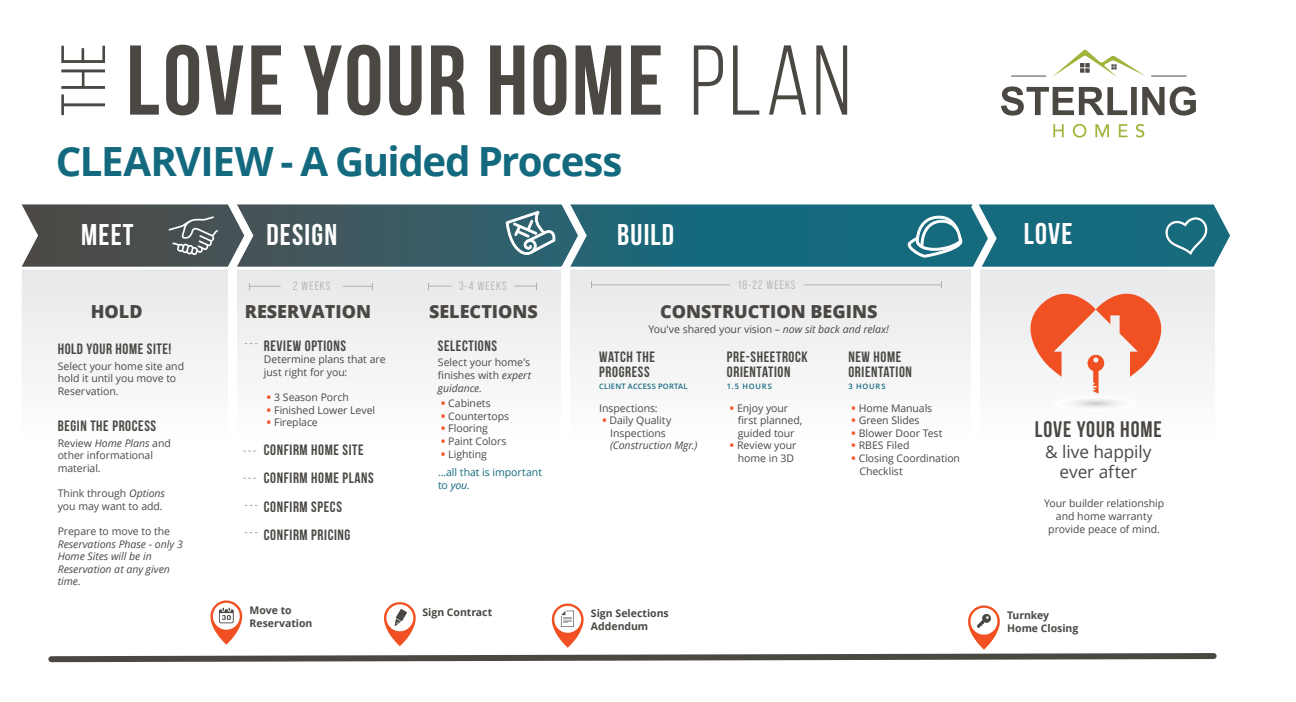
<style>
.page{position:relative;width:1296px;height:702px;background:#fff}
.page>*{position:absolute;margin:0;border:0;box-sizing:border-box;transform-origin:0 0}
.t1{font:700 98.85px "Bebas Neue";letter-spacing:.02em;color:#4b4844}
.t2{font:62.47px "Bebas Neue";color:#4b4844}
.t3{font:700 40.28px "Open Sans";letter-spacing:-.035em;color:#13697e}
.t4{font:700 30px "Bebas Neue";letter-spacing:.04em;color:#fff}
.t5{font:700 22.5px "Bebas Neue";letter-spacing:.04em;color:#4b4844}
.t6{font:800 18px "Open Sans";color:#4b4844}
.t7{font:17.25px/20.7px "Open Sans";letter-spacing:-.01em;color:#4b4844;text-align:center}
.t8{font:700 15px/15px "Bebas Neue";letter-spacing:.04em;color:#4b4844}
.t9{font:12px "Bebas Neue Pro Middle";letter-spacing:.09em;color:#b4aeac}
.t10{font:10.5px/12.6px "Open Sans";letter-spacing:-.005em;color:#4b4844}
.t11{font:italic 10.5px/12.6px "Open Sans";letter-spacing:-.005em;color:#4b4844}
.t12{font:700 10.5px/12.8px "Open Sans";letter-spacing:-.005em;color:#4b4844}
.t13{font:10.5px/18.6px "Open Sans";letter-spacing:-.005em;color:#13697e}
.t14{font:600 7.5px "Open Sans";letter-spacing:.035em;color:#13697e}
.s1{font-weight:400}
.s2{font-style:italic}
.s3{font-style:normal}
.s4{color:#f15122}
.s5{color:#4b4844}
</style>
<div class="page">
<svg style="left:22px;top:270px;width:1193px;height:181px"></svg>
<svg style="left:1001px;top:86px;width:195px;height:30px"></svg>
<svg style="left:1053px;top:124px;width:91px;height:14px"></svg>
<svg style="left:1053px;top:50px;width:92px;height:27px"></svg>
<hr style="left:1012px;top:76px;width:34px;height:1px;background:#4b4844">
<hr style="left:1152px;top:76px;width:34px;height:1px;background:#4b4844">
<svg style="left:22px;top:204px;width:1208px;height:63px;background:#2f6471"></svg>
<svg style="left:1165px;top:217px;width:43px;height:38px;background:#3c8292"></svg>
<svg style="left:506px;top:211px;width:49px;height:44px"></svg>
<svg style="left:908px;top:215px;width:54px;height:42px"></svg>
<svg style="left:169px;top:216px;width:49px;height:39px;background:#6b7375"></svg>
<svg style="left:561px;top:204px;width:26px;height:71px"></svg>
<div style="left:562px;top:267px;width:8px;height:297px;background:#fff"></div>
<svg style="left:971px;top:204px;width:26px;height:74px"></svg>
<div style="left:971px;top:270px;width:9px;height:297px;background:#fff"></div>
<svg style="left:244px;top:343px;width:13px;height:1px"></svg>
<img style="left:1054px;top:396px;width:84px;height:15px">
<svg style="left:1018px;top:280px;width:156px;height:114px"></svg>
<svg style="left:48px;top:600px;width:1169px;height:63px"></svg>
<svg style="left:428px;top:283px;width:24px;height:6px"></svg>
<svg style="left:514px;top:283px;width:23px;height:6px"></svg>
<hr style="left:249px;top:286px;width:32px;height:1px;background:#b4aeac">
<hr style="left:343px;top:286px;width:30px;height:1px;background:#b4aeac">
<hr style="left:592px;top:284px;width:138px;height:1px;background:#b4aeac">
<hr style="left:804px;top:284px;width:138px;height:1px;background:#b4aeac">
<svg style="left:228px;top:204px;width:25px;height:71px"></svg>
<div style="left:228px;top:267px;width:9px;height:297px;background:#fff"></div>
<h2 class="t2" style="left:50px;top:116px;width:74px;rotate:-90deg">the</h2>
<h1 class="t1" style="left:126px;top:26px;width:726px">LOVE YOUR HOME <span class="s1">plan</span></h1>
<h3 class="t3" style="left:56px;top:133px;width:568px">CLEARVIEW - A Guided Process</h3>
<h3 class="t4" style="left:81px;top:218px;width:54px">MEET</h3>
<h3 class="t4" style="left:266px;top:218px;width:72px">DESIGN</h3>
<h3 class="t4" style="left:617px;top:218px;width:59px">BUILD</h3>
<h3 class="t4" style="left:1024px;top:217px;width:50px">LOVE</h3>
<p class="t9" style="left:293px;top:279px;width:39px">2 WEEKS</p>
<p class="t9" style="left:459px;top:279px;width:49px">3-4 WEEKS</p>
<p class="t9" style="left:738px;top:278px;width:59px">18-22 WEEKS</p>
<h3 class="t6" style="left:91px;top:297px;width:53px">HOLD</h3>
<h3 class="t6" style="left:245px;top:297px;width:128px">RESERVATION</h3>
<h3 class="t6" style="left:429px;top:297px;width:110px">SELECTIONS</h3>
<h3 class="t8" style="left:58px;top:341px;width:115px">HOLD YOUR HOME SITE!</h3>
<p class="t10" style="left:58px;top:359px;width:128px">Select your home site and hold it until you move to<br>Reservation.</p>
<h3 class="t8" style="left:58px;top:418px;width:100px">BEGIN THE PROCESS</h3>
<p class="t10" style="left:58px;top:436px;width:115px">Review <span class="s2">Home Plans</span> and other informational material.</p>
<p class="t10" style="left:58px;top:487px;width:109px">Think through <span class="s2">Options </span>you may want to add.</p>
<p class="t11" style="left:58px;top:525px;width:127px"><span class="s3">Prepare to move to the<br></span>Reservations Phase <span class="s3">-</span> only 3<br>Home Sites will be in<br>Reservation at any given time.</p>
<h3 class="t8" style="left:264px;top:338px;width:84px">REVIEW OPTIONS</h3>
<p class="t10" style="left:264px;top:353px;width:123px">Determine plans that are just right for you:</p>
<p class="t10" style="left:267px;top:391px;width:84px"><span class="s4">▪</span> 3 Season Porch</p>
<p class="t10" style="left:267px;top:403px;width:110px"><span class="s4">▪</span> Finished Lower Level</p>
<p class="t10" style="left:267px;top:416px;width:53px"><span class="s4">▪</span> Fireplace</p>
<h3 class="t8" style="left:264px;top:435px;width:112px;line-height:28.5px">CONFIRM HOME SITE<br>CONFIRM HOME PLANS<br>CONFIRM SPECS<br>CONFIRM PRICING</h3>
<h3 class="t8" style="left:438px;top:338px;width:61px">SELECTIONS</h3>
<p class="t10" style="left:438px;top:356px;width:95px;text-align:justify">Select your home’s finishes with <span class="s2">expert guidance.</span></p>
<p class="t10" style="left:441px;top:397px;width:52px"><span class="s4">▪</span> Cabinets</p>
<p class="t10" style="left:441px;top:409px;width:70px"><span class="s4">▪</span> Countertops</p>
<p class="t10" style="left:441px;top:422px;width:49px"><span class="s4">▪</span> Flooring</p>
<p class="t10" style="left:441px;top:435px;width:67px"><span class="s4">▪</span> Paint Colors</p>
<p class="t13" style="left:438px;top:444px;width:106px"><span class="s4">▪</span> <span class="s5">Lighting<br></span>...all that is important</p>
<p class="t13" style="left:438px;top:475px;width:33px">to <span class="s2">you</span>.</p>
<h3 class="t6" style="left:660px;top:297px;width:219px">CONSTRUCTION BEGINS</h3>
<p class="t10" style="left:649px;top:323px;width:242px">You've shared your vision – <span class="s2">now sit back and relax!</span></p>
<h3 class="t8" style="left:599px;top:349px;width:57px">WATCH THE<br>PROGRESS</h3>
<p class="t14" style="left:599px;top:381px;width:90px">CLIENT ACCESS PORTAL</p>
<p class="t10" style="left:599px;top:401px;width:60px">Inspections:</p>
<p class="t10" style="left:602px;top:414px;width:71px;text-align:center"><span class="s4">▪</span> Daily Quality<br>Inspections</p>
<p class="t11" style="left:610px;top:439px;width:89px">(Construction Mgr.)</p>
<h3 class="t8" style="left:727px;top:349px;width:82px">PRE-SHEETROCK<br>ORIENTATION</h3>
<p class="t14" style="left:727px;top:381px;width:47px">1.5 HOURS</p>
<p class="t10" style="left:738px;top:401px;width:66px;text-indent:-8px"><span class="s4">▪</span> Enjoy your first planned, guided tour</p>
<p class="t10" style="left:730px;top:439px;width:68px;text-align:center"><span class="s4">▪</span> Review your home in 3D</p>
<h3 class="t8" style="left:848px;top:349px;width:65px">NEW HOME<br>ORIENTATION</h3>
<p class="t14" style="left:848px;top:381px;width:39px">3 HOURS</p>
<p class="t10" style="left:851px;top:401px;width:83px"><span class="s4">▪</span> Home Manuals</p>
<p class="t10" style="left:851px;top:414px;width:70px"><span class="s4">▪</span> Green Slides</p>
<p class="t10" style="left:851px;top:426px;width:93px"><span class="s4">▪</span> Blower Door Test</p>
<p class="t10" style="left:851px;top:439px;width:60px"><span class="s4">▪</span> RBES Filed</p>
<p class="t10" style="left:859px;top:452px;width:102px;text-indent:-8px"><span class="s4">▪</span> Closing Coordination<br>Checklist</p>
<p class="t12" style="left:250px;top:604px;width:64px">Move to<br>Reservation</p>
<p class="t12" style="left:422px;top:606px;width:71px">Sign Contract</p>
<p class="t12" style="left:591px;top:607px;width:79px">Sign Selections<br>Addendum</p>
<h3 class="t5" style="left:1035px;top:417px;width:128px">LOVE YOUR HOME</h3>
<h3 class="t7" style="left:1045px;top:441px;width:108px">&amp; live happily ever after</h3>
<p class="t10" style="left:1044px;top:497px;width:121px;text-align:center">Your builder relationship and home warranty provide peace of mind.</p>
<p class="t12" style="left:1007px;top:609px;width:73px">Turnkey<br>Home Closing</p>
</div>
